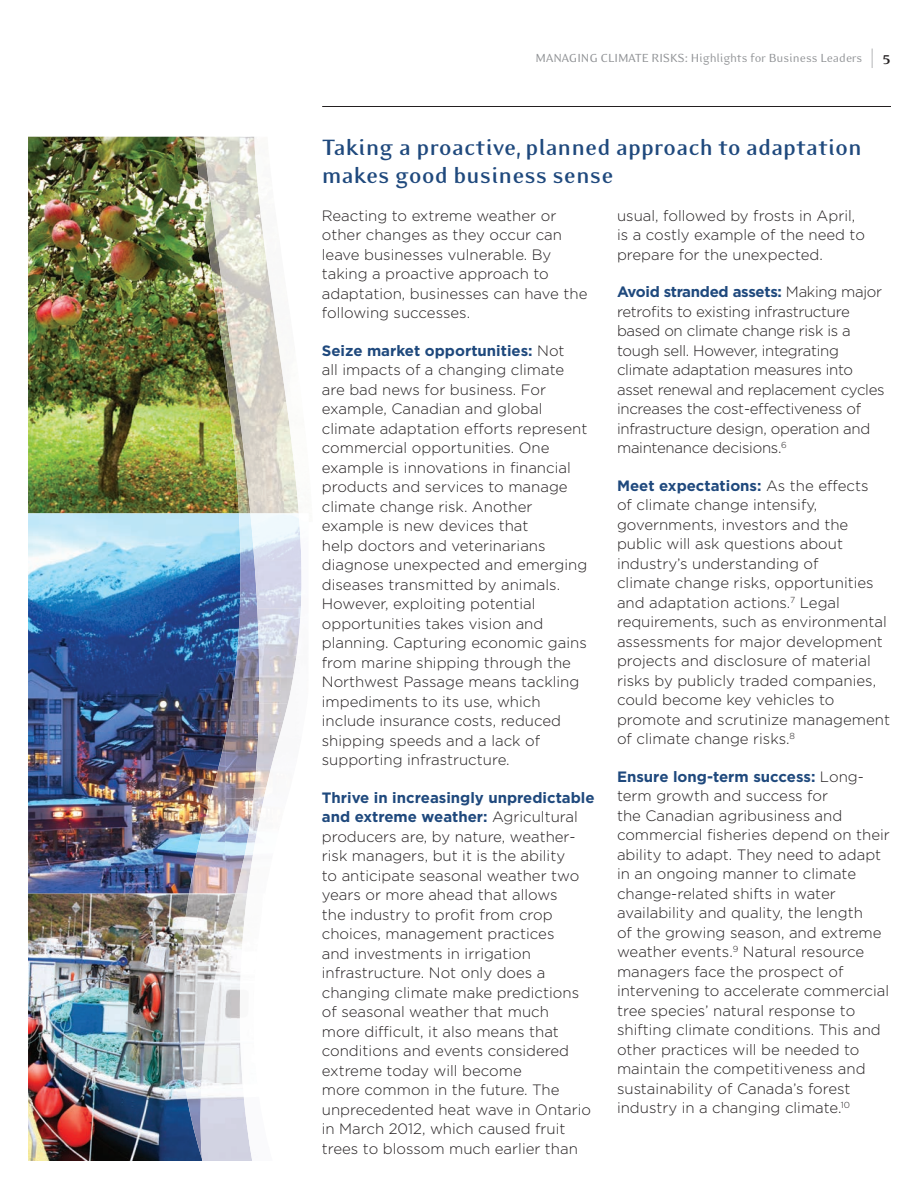
<style>
.page{position:relative;width:918px;height:1188px;background:#fff}
.page>*{position:absolute;margin:0;border:0;box-sizing:border-box;transform-origin:0 0}
.t1{font:700 25.5px/28.2px "Eidetic Modern OT";letter-spacing:-.005em;color:#1f497d}
.t2{font:300 15px/19.5px "Gotham";color:#231f20}
.t3{font:300 15px/19.5px "Gotham";letter-spacing:-.02em;color:#231f20}
.t4{font:13.5px "Eidetic Modern OT";letter-spacing:-.015em;color:#939598}
.s1{font-size:23.7px}
.s2{font-weight:700;font-size:18px;color:#231f20}
.s3{font-weight:700;color:#1f497d}
</style>
<div class="page">
<img style="left:28px;top:893px;width:165px;height:268px">
<img style="left:28px;top:137px;width:165px;height:376px">
<img style="left:28px;top:513px;width:165px;height:380px">
<img style="left:193px;top:136px;width:10px;height:1025px">
<img style="left:176px;top:893px;width:27px;height:265px">
<img style="left:195px;top:137px;width:8px;height:376px">
<img style="left:198px;top:738px;width:5px;height:108px">
<img style="left:189px;top:846px;width:14px;height:47px">
<img style="left:203px;top:136px;width:32px;height:919px">
<img style="left:204px;top:893px;width:31px;height:162px">
<img style="left:199px;top:1055px;width:36px;height:106px">
<img style="left:204px;top:137px;width:31px;height:215px">
<img style="left:231px;top:352px;width:4px;height:161px">
<img style="left:235px;top:136px;width:53px;height:1025px">
<img style="left:237px;top:893px;width:32px;height:268px">
<img style="left:269px;top:1147px;width:4px;height:14px">
<img style="left:254px;top:137px;width:45px;height:385px">
<img style="left:288px;top:513px;width:14px;height:189px">
<img style="left:264px;top:703px;width:24px;height:96px">
<img style="left:254px;top:798px;width:33px;height:48px">
<img style="left:247px;top:846px;width:28px;height:47px">
<hr style="left:322px;top:106px;width:569px;height:1px;background:#231f20">
<p class="t4" style="left:536px;top:51px;width:357px">MANAGING CLIMATE RISKS: Highlights for Business Leaders <span class="s1">|</span> <span class="s2">5</span></p>
<h2 class="t1" style="left:322px;top:134px;width:542px">Taking a proactive, planned approach to adaptation makes good business sense</h2>
<p class="t2" style="left:322px;top:206px;width:267px">Reacting to extreme weather or other changes as they occur can leave businesses vulnerable. By taking a proactive approach to adaptation, businesses can have the following successes.</p>
<p class="t2" style="left:322px;top:341px;width:267px"><span class="s3">Seize market opportunities:</span> Not<br>all impacts of a changing climate are bad news for business. For example, Canadian and global climate adaptation efforts represent commercial opportunities. One example is innovations in financial products and services to manage climate change risk. Another example is new devices that<br>help doctors and veterinarians diagnose unexpected and emerging diseases transmitted by animals.<br>However, exploiting potential opportunities takes vision and planning. Capturing economic gains from marine shipping through the<br>Northwest Passage means tackling impediments to its use, which include insurance costs, reduced shipping speeds and a lack of supporting infrastructure.</p>
<p class="t2" style="left:322px;top:788px;width:274px"><span class="s3">Thrive in increasingly unpredictable and extreme weather:</span> Agricultural producers are, by nature, weather&shy;risk managers, but it is the ability<br>to anticipate seasonal weather two years or more ahead that allows<br>the industry to profit from crop choices, management practices<br>and investments in irrigation infrastructure. Not only does a changing climate make predictions of seasonal weather that much<br>more difficult, it also means that conditions and events considered extreme today will become<br>more common in the future. The unprecedented heat wave in Ontario in March 2012, which caused fruit trees to blossom much earlier than</p>
<p class="t2" style="left:617px;top:206px;width:249px">usual, followed by frosts in April, is a costly example of the need to prepare for the unexpected.</p>
<p class="t3" style="left:617px;top:282px;width:269px"><span class="s3">Avoid stranded assets:</span> Making major retrofits to existing infrastructure based on climate change risk is a tough sell. However, integrating climate adaptation measures into asset renewal and replacement cycles increases the cost-effectiveness of infrastructure design, operation and maintenance decisions.<sup>6</sup></p>
<p class="t2" style="left:617px;top:476px;width:275px"><span class="s3">Meet expectations:</span> As the effects<br>of climate change intensify, governments, investors and the public will ask questions about industry’s understanding of<br>climate change risks, opportunities and adaptation actions.<sup>7</sup> Legal requirements, such as environmental assessments for major development projects and disclosure of material risks by publicly traded companies, could become key vehicles to promote and scrutinize management of climate change risks.<sup>8</sup></p>
<p class="t2" style="left:617px;top:767px;width:274px"><span class="s3">Ensure long-term success:</span> Long&shy;term growth and success for<br>the Canadian agribusiness and commercial fisheries depend on their ability to adapt. They need to adapt in an ongoing manner to climate change-related shifts in water availability and quality, the length<br>of the growing season, and extreme weather events.<sup>9</sup> Natural resource managers face the prospect of intervening to accelerate commercial tree species’ natural response to shifting climate conditions. This and other practices will be needed to maintain the competitiveness and sustainability of Canada’s forest industry in a changing climate.<sup>10</sup></p>
</div>
